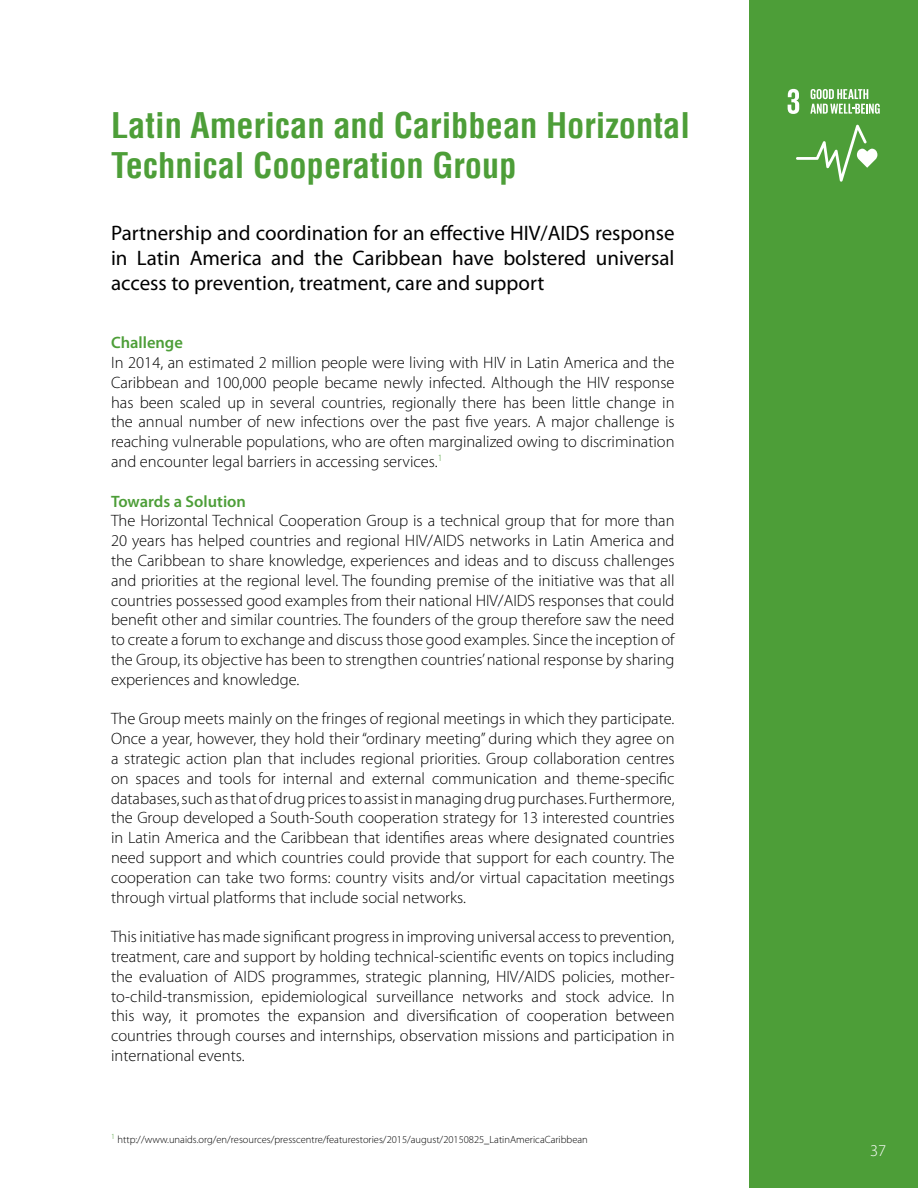
<style>
.page{position:relative;width:918px;height:1188px;background:#fff}
.page>*{position:absolute;margin:0;border:0;box-sizing:border-box;transform-origin:0 0}
.t1{font:700 condensed 34.5px/40.5px "Helvetica LT";color:#4d9e38}
.t2{font:21px/25.2px "Myriad Pro";color:#000;text-align:justify}
.t3{font:300 16.5px/19.8px "Myriad Pro";color:#000;text-align:justify}
.t4{font:600 16.5px "Myriad Pro";color:#4d9e38}
.t5{font:300 16.5px "Myriad Pro";color:#fff}
.t6{font:300 10.5px "Myriad Pro";color:#000}
</style>
<div class="page">
<div style="left:749px;top:0;width:169px;height:1188px;background:#4d9e38"></div>
<svg style="left:788px;top:89px;width:11px;height:25px"></svg>
<svg style="left:796px;top:125px;width:81px;height:57px"></svg>
<svg style="left:810px;top:89px;width:70px;height:25px"></svg>
<h1 class="t1" style="left:111px;top:105px;width:580px">Latin American and Caribbean Horizontal<br>Technical Cooperation Group</h1>
<p class="t2" style="left:111px;top:220px;width:565px">Partnership and coordination for an effective HIV/AIDS response in Latin America and the Caribbean have bolstered universal access to prevention, treatment, care and support</p>
<p class="t4" style="left:111px;top:332px;width:73px">Challenge</p>
<p class="t3" style="left:111px;top:352px;width:565px">In 2014, an estimated 2 million people were living with HIV in Latin America and the Caribbean and 100,000 people became newly infected. Although the HIV response has been scaled up in several countries, regionally there has been little change in the annual number of new infections over the past five years. A major challenge is reaching vulnerable populations, who are often marginalized owing to discrimination and encounter legal barriers in accessing services.<sup>1</sup></p>
<p class="t4" style="left:111px;top:490px;width:136px">Towards a Solution</p>
<p class="t3" style="left:111px;top:511px;width:565px">The Horizontal Technical Cooperation Group is a technical group that for more than 20 years has helped countries and regional HIV/AIDS networks in Latin America and the Caribbean to share knowledge, experiences and ideas and to discuss challenges and priorities at the regional level. The founding premise of the initiative was that all countries possessed good examples from their national HIV/AIDS responses that could benefit other and similar countries. The founders of the group therefore saw the need to create a forum to exchange and discuss those good examples. Since the inception of the Group, its objective has been to strengthen countries’ national response by sharing experiences and knowledge.</p>
<p class="t3" style="left:111px;top:709px;width:565px">The Group meets mainly on the fringes of regional meetings in which they participate.<br>Once a year, however, they hold their “ordinary meeting” during which they agree on a strategic action plan that includes regional priorities. Group collaboration centres on spaces and tools for internal and external communication and theme-specific databases, such as that of drug prices to assist in managing drug purchases. Furthermore, the Group developed a South-South cooperation strategy for 13 interested countries in Latin America and the Caribbean that identifies areas where designated countries need support and which countries could provide that support for each country. The cooperation can take two forms: country visits and/or virtual capacitation meetings through virtual platforms that include social networks.</p>
<p class="t3" style="left:111px;top:927px;width:565px">This initiative has made significant progress in improving universal access to prevention, treatment, care and support by holding technical-scientific events on topics including the evaluation of AIDS programmes, strategic planning, HIV/AIDS policies, mother&shy;to-child-transmission, epidemiological surveillance networks and stock advice. In this way, it promotes the expansion and diversification of cooperation between countries through courses and internships, observation missions and participation in international events.</p>
<p class="t6" style="left:111px;top:1134px;width:478px"><sup>1</sup> http://www.unaids.org/en/resources/presscentre/featurestories/2015/august/20150825_LatinAmericaCaribbean</p>
<p class="t5" style="left:870px;top:1140px;width:18px">37</p>
</div>
